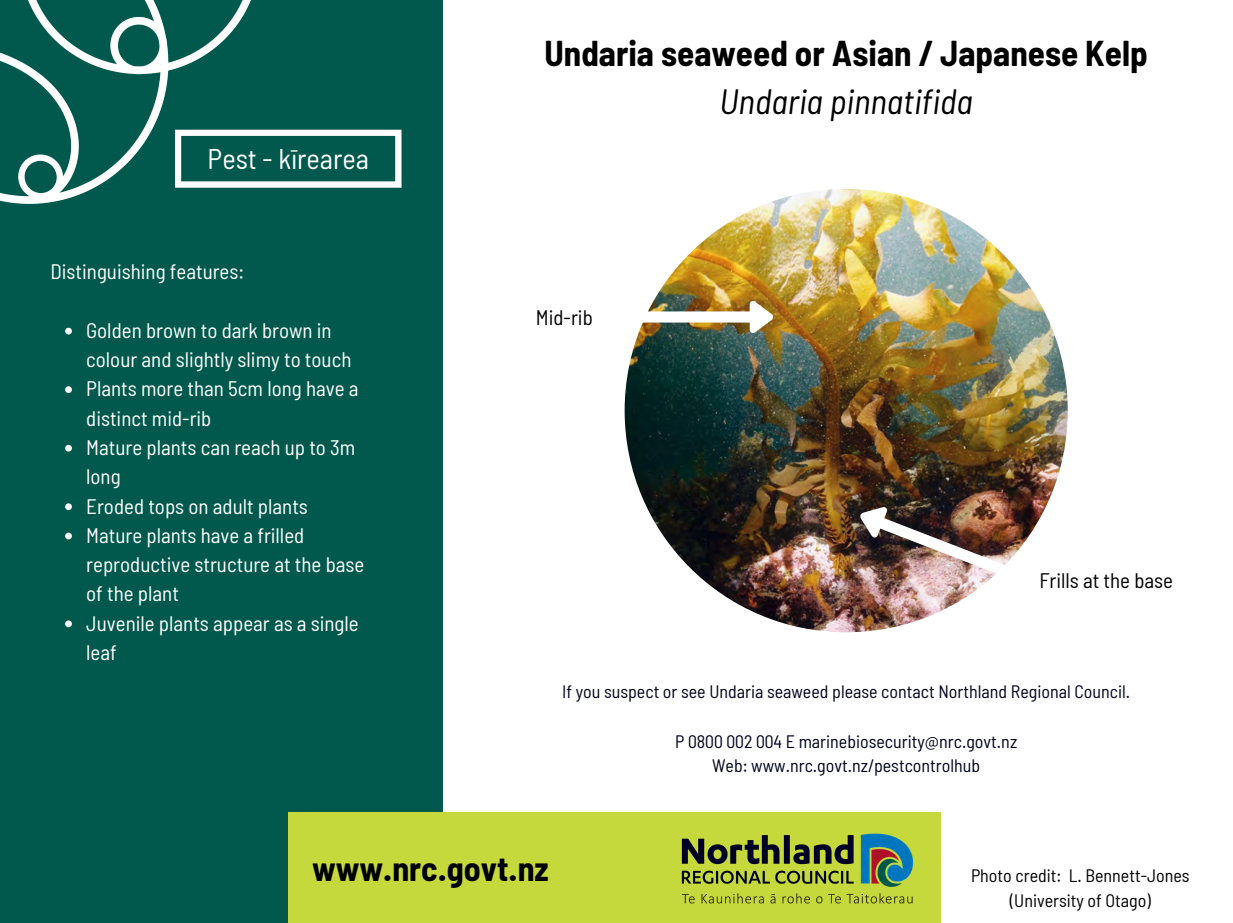
<style>
.page{position:relative;width:1233px;height:923px;background:#fff}
.page>*{position:absolute;margin:0;border:0;box-sizing:border-box;transform-origin:0 0}
.t1{font:700 semi-condensed 35.1px "Barlow";color:#000}
.t2{font:italic semi-condensed 35.1px "Barlow";color:#000}
.t3{font:700 semi-condensed 34.05px "Barlow";color:#000}
.t4{font:semi-condensed 28.5px "Barlow";color:#fff}
.t5{font:semi-condensed 21px/29.2px "Barlow";color:#fff}
.t6{font:semi-condensed 21px "Barlow";color:#000}
.t7{font:semi-condensed 18px "Barlow";color:#00001e}
.t8{font:semi-condensed 18px/24.8px "Barlow";color:#000;text-align:center}
</style>
<div class="page">
<div style="left:0;top:0;width:443px;height:922px;background:#00594c"></div>
<svg style="left:65px;top:328px;width:7px;height:6px"></svg>
<svg style="left:65px;top:386px;width:7px;height:7px"></svg>
<svg style="left:65px;top:445px;width:7px;height:6px"></svg>
<svg style="left:65px;top:503px;width:7px;height:7px"></svg>
<svg style="left:65px;top:532px;width:7px;height:7px"></svg>
<svg style="left:65px;top:620px;width:7px;height:7px"></svg>
<img style="left:0;top:0;width:259px;height:204px">
<img style="left:625px;top:189px;width:443px;height:443px;border-radius:50%">
<div style="left:288px;top:811px;width:653px;height:111px;background:#c5d93d"></div>
<img style="left:681px;top:833px;width:233px;height:71px">
<img style="left:638px;top:301px;width:135px;height:32px">
<img style="left:855px;top:500px;width:179px;height:95px">
<svg style="left:175px;top:130px;width:227px;height:58px"></svg>
<p class="t4" style="left:208px;top:141px;width:163px">Pest - kīrearea</p>
<p class="t5" style="left:51px;top:256px;width:195px">Distinguishing features:</p>
<p class="t5" style="left:86px;top:315px;width:267px">Golden brown to dark brown in colour and slightly slimy to touch</p>
<p class="t5" style="left:86px;top:373px;width:274px">Plants more than 5cm long have a distinct mid-rib</p>
<p class="t5" style="left:86px;top:432px;width:271px">Mature plants can reach up to 3m long</p>
<p class="t5" style="left:86px;top:491px;width:223px">Eroded tops on adult plants</p>
<p class="t5" style="left:86px;top:520px;width:280px">Mature plants have a frilled reproductive structure at the base of the plant</p>
<p class="t5" style="left:86px;top:608px;width:274px">Juvenile plants appear as a single leaf</p>
<p class="t1" style="left:545px;top:31px;width:605px">Undaria seaweed or Asian / Japanese Kelp</p>
<p class="t2" style="left:720px;top:80px;width:255px">Undaria pinnatifida</p>
<p class="t6" style="left:536px;top:304px;width:58px">Mid-rib</p>
<p class="t6" style="left:1039px;top:567px;width:135px">Frills at the base</p>
<p class="t7" style="left:562px;top:680px;width:569px">If you suspect or see Undaria seaweed please contact Northland Regional Council.</p>
<p class="t7" style="left:675px;top:730px;width:344px">P 0800 002 004 E marinebiosecurity@nrc.govt.nz</p>
<p class="t7" style="left:712px;top:754px;width:270px">Web: www.nrc.govt.nz/pestcontrolhub</p>
<p class="t3" style="left:312px;top:847px;width:238px">www.nrc.govt.nz</p>
<p class="t8" style="left:971px;top:863px;width:220px">Photo credit: L. Bennett-Jones (University of Otago)</p>
</div>
